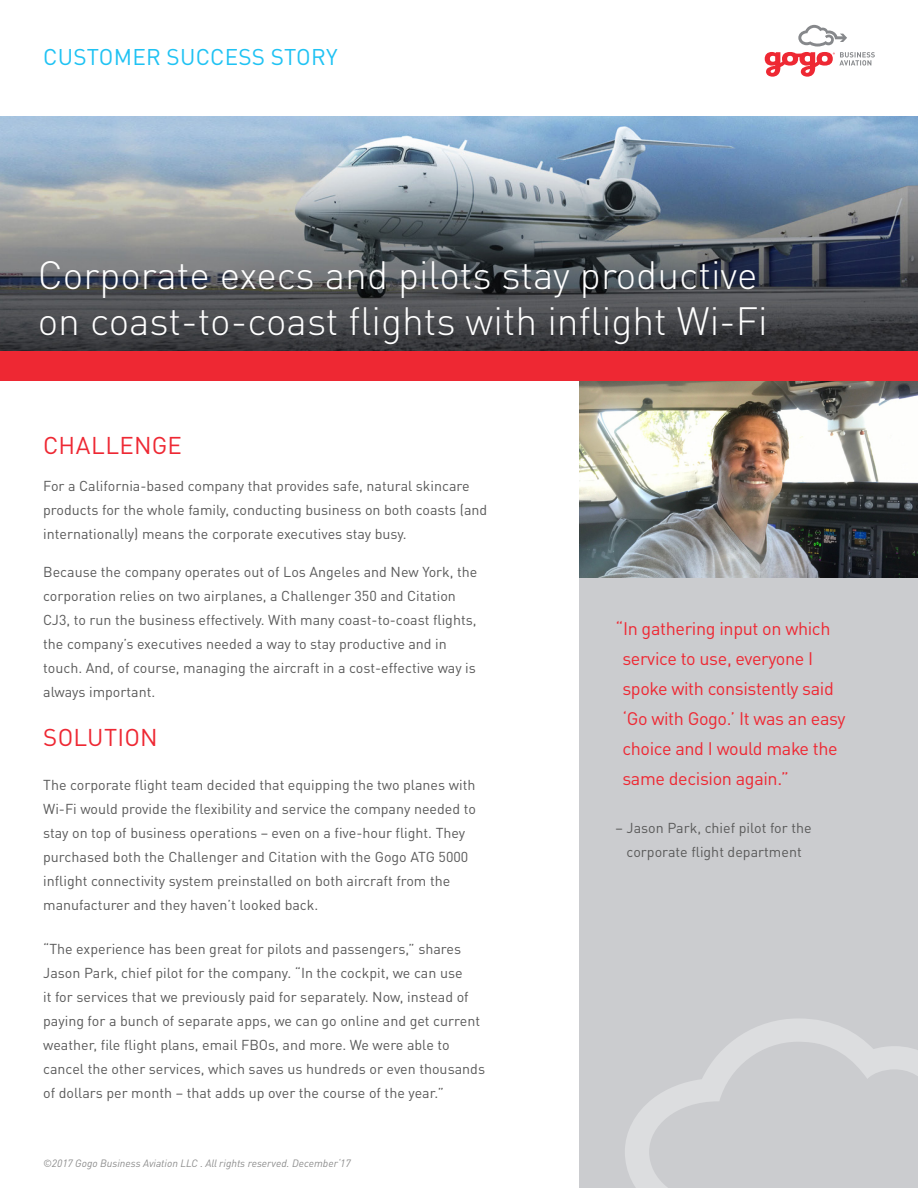
<style>
.page{position:relative;width:918px;height:1188px;background:#fff}
.page>*{position:absolute;margin:0;border:0;box-sizing:border-box;transform-origin:0 0}
.Main_Heading{font:300 39px/46.8px "DIN Pro";color:#fff}
.Subhead_red{font:24px "DIN Pro";letter-spacing:.005em;color:#ee2833}
.Segment_Label{font:22.5px "DIN Pro";letter-spacing:.01em;color:#1fc2f3}
.t1{font:18px/30px "DIN Pro";letter-spacing:-.02em;color:#ee2833}
.t2{font:14.25px/24px "DIN Pro";color:#5a5a5a}
.t3{font:italic 10.5px "DIN Pro";color:#8c8c8c}
</style>
<div class="page">
<img style="left:0;top:116px;width:918px;height:235px">
<div style="left:580px;top:435px;width:338px;height:753px;background:#cbcccf"></div>
<img style="left:580px;top:381px;width:338px;height:197px">
<svg style="left:765px;top:25px;width:110px;height:52px"></svg>
<div style="left:0;top:351px;width:918px;height:30px;background:#ee2833"></div>
<svg style="left:625px;top:1019px;width:293px;height:169px"></svg>
<p class="Segment_Label" style="left:43px;top:39px;width:296px">CUSTOMER SUCCESS STORY</p>
<p class="Main_Heading" style="left:38px;top:248px;width:732px">Corporate execs and pilots stay productive on coast-to-coast flights with inflight Wi-Fi</p>
<p class="Subhead_red" style="left:43px;top:426px;width:140px">CHALLENGE</p>
<p class="t2" style="left:43px;top:473px;width:446px">For a California-based company that provides safe, natural skincare products for the whole family, conducting business on both coasts (and internationally) means the corporate executives stay busy.</p>
<p class="t2" style="left:43px;top:558px;width:436px">Because the company operates out of Los Angeles and New York, the corporation relies on two airplanes, a Challenger 350 and Citation CJ3, to run the business effectively. With many coast-to-coast flights, the company’s executives needed a way to stay productive and in touch. And, of course, managing the aircraft in a cost-effective way is always important.</p>
<p class="Subhead_red" style="left:43px;top:718px;width:116px">SOLUTION</p>
<p class="t2" style="left:43px;top:771px;width:434px">The corporate flight team decided that equipping the two planes with Wi-Fi would provide the flexibility and service the company needed to stay on top of business operations – even on a five-hour flight. They purchased both the Challenger and Citation with the Gogo ATG 5000 inflight connectivity system preinstalled on both aircraft from the manufacturer and they haven’t looked back.</p>
<p class="t2" style="left:43px;top:936px;width:443px">“The experience has been great for pilots and passengers,” shares Jason Park, chief pilot for the company. “In the cockpit, we can use<br>it for services that we previously paid for separately. Now, instead of paying for a bunch of separate apps, we can go online and get current weather, file flight plans, email FBOs, and more. We were able to cancel the other services, which saves us hundreds or even thousands of dollars per month – that adds up over the course of the year.”</p>
<p class="t3" style="left:43px;top:1155px;width:309px">©2017 Gogo Business Aviation LLC . All rights reserved. December‘17</p>
<p class="t1" style="left:622px;top:611px;width:225px;text-indent:-7px">“In gathering input on which service to use, everyone I spoke with consistently said ‘Go with Gogo.’ It was an easy choice and I would make the same decision again.”</p>
<p class="t2" style="left:616px;top:814px;width:198px;text-align:center">– Jason Park, chief pilot for the corporate flight department</p>
</div>
